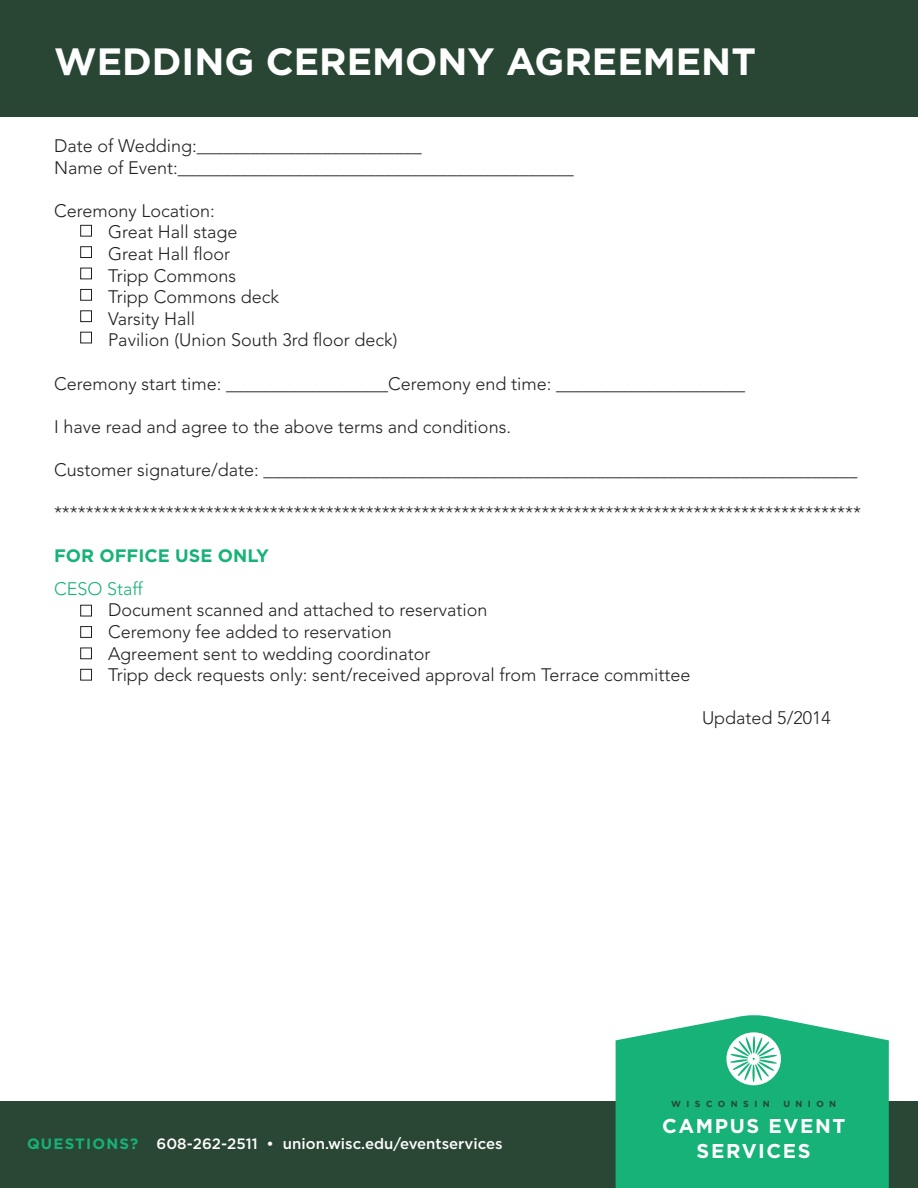
<style>
.page{position:relative;width:918px;height:1188px;background:#fff}
.page>*{position:absolute;margin:0;border:0;box-sizing:border-box;transform-origin:0 0}
.t1{font:700 38.1px "Gotham";color:#fff}
.t2{font:700 19.95px/25.3px "Gotham";letter-spacing:.08em;color:#fff;text-align:center}
.t3{font:300 18px "Avenir";color:#231f20}
.t4{font:700 18px "Gotham";color:#16b278}
.t5{font:300 18px "Avenir";color:#16b278}
.t6{font:500 15px "Gotham";color:#fff}
.t7{font:700 8.85px "Gotham";letter-spacing:.62em;color:#284633}
.s1{font-weight:700;color:#16b278}
</style>
<div class="page">
<div style="left:0;top:1102px;width:918px;height:86px;background:#2a4634"></div>
<svg style="left:616px;top:1015px;width:273px;height:173px;background:#27b782"></svg>
<svg style="left:726px;top:1032px;width:55px;height:53px"></svg>
<div style="left:0;top:0;width:918px;height:117px;background:#284633"></div>
<div style="left:80px;top:225px;width:12px;height:12px;border:1px solid #231f20"></div>
<div style="left:80px;top:605px;width:12px;height:11px;border:1px solid #231f20"></div>
<div style="left:80px;top:268px;width:12px;height:11px;border:1px solid #231f20"></div>
<div style="left:80px;top:648px;width:12px;height:11px;border:1px solid #231f20"></div>
<div style="left:80px;top:310px;width:12px;height:12px;border:1px solid #231f20"></div>
<div style="left:80px;top:246px;width:12px;height:12px;border:1px solid #231f20"></div>
<div style="left:80px;top:626px;width:12px;height:12px;border:1px solid #231f20"></div>
<div style="left:80px;top:289px;width:12px;height:12px;border:1px solid #231f20"></div>
<div style="left:80px;top:669px;width:12px;height:12px;border:1px solid #231f20"></div>
<div style="left:80px;top:332px;width:12px;height:11px;border:1px solid #231f20"></div>
<h1 class="t1" style="left:54px;top:40px;width:704px">WEDDING CEREMONY AGREEMENT</h1>
<p class="t3" style="left:54px;top:135px;width:369px">Date of Wedding:_________________________</p>
<p class="t3" style="left:54px;top:157px;width:521px">Name of Event:____________________________________________</p>
<p class="t3" style="left:54px;top:200px;width:162px">Ceremony Location:</p>
<p class="t3" style="left:108px;top:222px;width:131px">Great Hall stage</p>
<p class="t3" style="left:108px;top:243px;width:124px">Great Hall floor</p>
<p class="t3" style="left:108px;top:265px;width:130px">Tripp Commons</p>
<p class="t3" style="left:108px;top:286px;width:173px">Tripp Commons deck</p>
<p class="t3" style="left:108px;top:308px;width:88px">Varsity Hall</p>
<p class="t3" style="left:108px;top:330px;width:291px">Pavilion (Union South 3rd floor deck)</p>
<p class="t3" style="left:54px;top:373px;width:693px">Ceremony start time: __________________Ceremony end time: _____________________</p>
<p class="t3" style="left:54px;top:416px;width:459px">I have read and agree to the above terms and conditions.</p>
<p class="t3" style="left:54px;top:459px;width:805px">Customer signature/date: __________________________________________________________________</p>
<p class="t3" style="left:54px;top:502px;width:809px">*****************************************************************************************************</p>
<p class="t4" style="left:54px;top:546px;width:217px">FOR OFFICE USE ONLY</p>
<p class="t5" style="left:54px;top:578px;width:90px">CESO Staff</p>
<p class="t3" style="left:108px;top:600px;width:381px">Document scanned and attached to reservation</p>
<p class="t3" style="left:108px;top:621px;width:285px">Ceremony fee added to reservation</p>
<p class="t3" style="left:108px;top:643px;width:324px">Agreement sent to wedding coordinator</p>
<p class="t3" style="left:108px;top:664px;width:584px">Tripp deck requests only: sent/received approval from Terrace committee</p>
<p class="t3" style="left:702px;top:708px;width:130px">Updated 5/2014</p>
<p class="t6" style="left:27px;top:1136px;width:477px"><span class="s1">QUESTIONS?</span> 608-262-2511 • union.wisc.edu/eventservices</p>
<p class="t7" style="left:671px;top:1099px;width:100px">WISCONSIN</p>
<p class="t7" style="left:783px;top:1099px;width:54px">UNION</p>
<p class="t2" style="left:662px;top:1113px;width:185px">CAMPUS EVENT<br>SERVICES</p>
</div>
